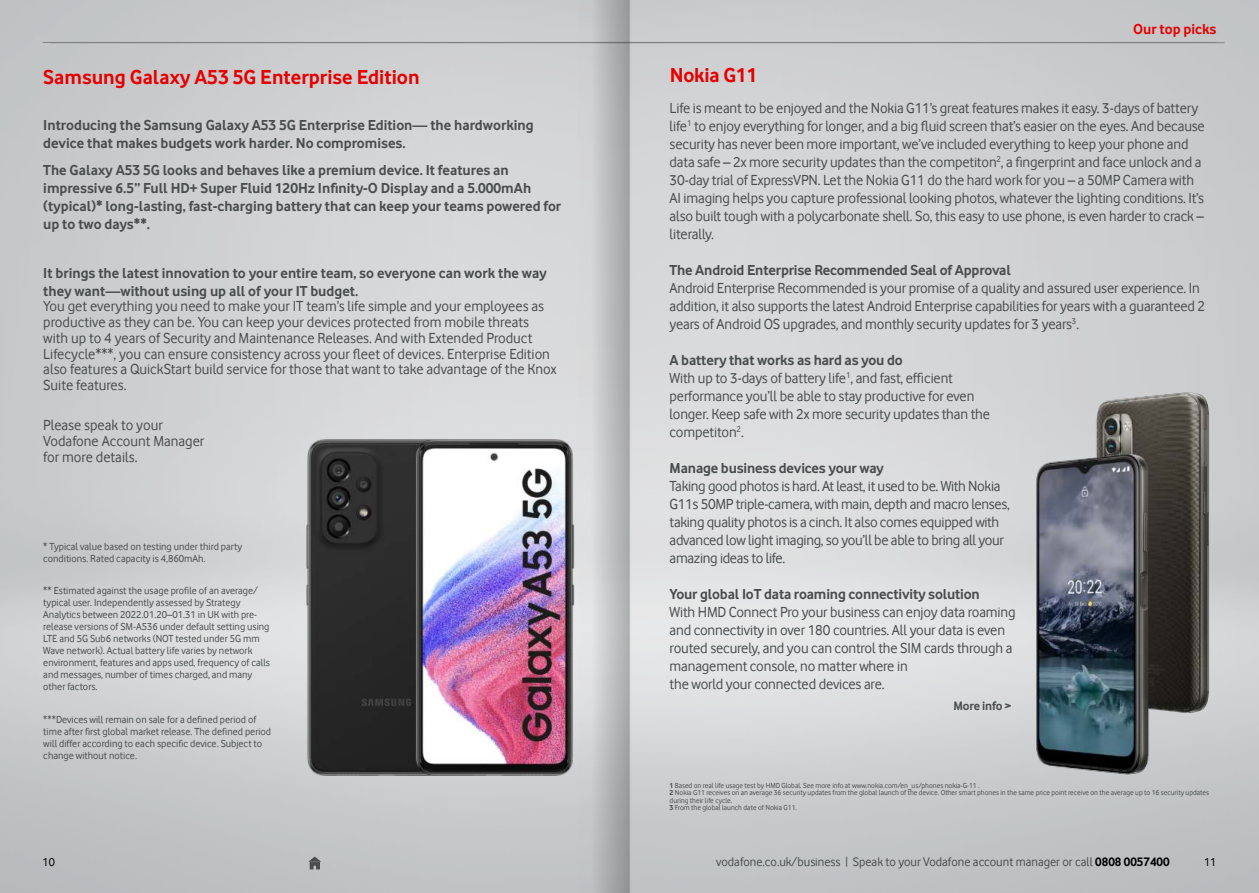
<style>
.page{position:relative;width:1259px;height:893px;background:#fff}
.page>*{position:absolute;margin:0;border:0;box-sizing:border-box;transform-origin:0 0}
.t1{font:700 21px "Vodafone Rg";color:#e60000}
.t2{font:15px/18px "Vodafone Rg";letter-spacing:-.01em;color:#494d4e}
.t3{font:700 15px/18px "Vodafone Rg";color:#494d4e}
.t4{font:700 15px "Vodafone Rg";color:#e60000}
.t5{font:12.75px "Vodafone Rg";color:#494d4e}
.t6{font:700 12.75px "Vodafone Rg";letter-spacing:-.01em;color:#494d4e}
.t7{font:12px "Vodafone Rg";color:#000}
.t8{font:10.5px/12px "Vodafone Rg";color:#494d4e}
.t9{font:7.5px/7.5px "Vodafone Rg";color:#494d4e}
.s1{font-weight:700}
.s2{font-weight:700;color:#000}
</style>
<div class="page">
<hr style="left:43px;top:42px;width:1173px;height:1px;background:#808284">
<hr style="left:51px;top:42px;width:1173px;height:1px;background:#808284">
<img style="left:276px;top:435px;width:301px;height:344px">
<img style="left:1023px;top:390px;width:195px;height:388px">
<svg style="left:308px;top:856px;width:13px;height:13px"></svg>
<img style="left:578px;top:0;width:52px;height:893px">
<h1 class="t1" style="left:43px;top:68px;width:378px">Samsung Galaxy A53 5G Enterprise Edition</h1>
<p class="t3" style="left:43px;top:117px;width:492px">Introducing the Samsung Galaxy A53 5G Enterprise Edition— the hardworking device that makes budgets work harder. No compromises.</p>
<p class="t3" style="left:43px;top:162px;width:519px">The Galaxy A53 5G looks and behaves like a premium device. It features an impressive 6.5” Full HD+ Super Fluid 120Hz Infinity-O Display and a 5.000mAh (typical)* long-lasting, fast-charging battery that can keep your teams powered for up to two days**.</p>
<p class="t3" style="left:43px;top:264px;width:505px">It brings the latest innovation to your entire team, so everyone can work the way they want—without using up all of your IT budget.</p>
<p class="t2" style="left:43px;top:299px;width:515px;line-height:15.8px">You get everything you need to make your IT team’s life simple and your employees as productive as they can be. You can keep your devices protected from mobile threats with up to 4 years of Security and Maintenance Releases. And with Extended Product Lifecycle***, you can ensure consistency across your fleet of devices. Enterprise Edition also features a QuickStart build service for those that want to take advantage of the Knox Suite features.</p>
<p class="t2" style="left:43px;top:418px;width:163px;line-height:15.8px">Please speak to your<br>Vodafone Account Manager for more details.</p>
<p class="t8" style="left:43px;top:541px;width:200px">* Typical value based on testing under third party conditions. Rated capacity is 4,860mAh.</p>
<p class="t8" style="left:43px;top:585px;width:228px">** Estimated against the usage profile of an average/ typical user. Independently assessed by Strategy Analytics between 2022.01.20–01.31 in UK with pre&shy;release versions of SM-A536 under default setting using LTE and 5G Sub6 networks (NOT tested under 5G mm Wave network). Actual battery life varies by network environment, features and apps used, frequency of calls and messages, number of times charged, and many other factors.</p>
<p class="t8" style="left:43px;top:713px;width:229px">***Devices will remain on sale for a defined period of time after first global market release. The defined period will differ according to each specific device. Subject to change without notice.</p>
<h1 class="t1" style="left:670px;top:66px;width:89px">Nokia G11</h1>
<p class="t4" style="left:1133px;top:22px;width:85px">Our top picks</p>
<p class="t2" style="left:669px;top:100px;width:537px">Life is meant to be enjoyed and the Nokia G11’s great features makes it easy. 3-days of battery life<sup>1</sup> to enjoy everything for longer, and a big fluid screen that’s easier on the eyes. And because security has never been more important, we’ve included everything to keep your phone and data safe – 2x more security updates than the competiton<sup>2</sup>, a fingerprint and face unlock and a 30-day trial of ExpressVPN. Let the Nokia G11 do the hard work for you – a 50MP Camera with AI imaging helps you capture professional looking photos, whatever the lighting conditions. It’s also built tough with a polycarbonate shell. So, this easy to use phone, is even harder to crack – literally.</p>
<p class="t3" style="left:669px;top:261px;width:343px">The Android Enterprise Recommended Seal of Approval</p>
<p class="t2" style="left:669px;top:280px;width:537px">Android Enterprise Recommended is your promise of a quality and assured user experience. In addition, it also supports the latest Android Enterprise capabilities for years with a guaranteed 2 years of Android OS upgrades, and monthly security updates for 3 years<sup>3</sup>.</p>
<p class="t2" style="left:669px;top:352px;width:322px"><span class="s1">A battery that works as hard as you do<br></span>With up to 3-days of battery life<sup>1</sup>, and fast, efficient performance you’ll be able to stay productive for even longer. Keep safe with 2x more security updates than the competiton<sup>2</sup>.</p>
<p class="t3" style="left:669px;top:459px;width:216px">Manage business devices your way</p>
<p class="t2" style="left:669px;top:478px;width:342px">Taking good photos is hard. At least, it used to be. With Nokia G11s 50MP triple-camera, with main, depth and macro lenses, taking quality photos is a cinch. It also comes equipped with advanced low light imaging, so you’ll be able to bring all your amazing ideas to life.</p>
<p class="t3" style="left:669px;top:585px;width:312px">Your global IoT data roaming connectivity solution</p>
<p class="t2" style="left:669px;top:604px;width:347px">With HMD Connect Pro your business can enjoy data roaming and connectivity in over 180 countries. All your data is even routed securely, and you can control the SIM cards through a management console, no matter where in<br>the world your connected devices are.</p>
<p class="t6" style="left:953px;top:700px;width:59px">More info &gt;</p>
<p class="t9" style="left:669px;top:782px;width:541px"><span class="s1">1</span> Based on real life usage test by HMD Global. See more info at www.nokia.com/en_us/phones nokia-G-11 .<br><span class="s1">2</span> Nokia G11 receives on an average 36 security updates from the global launch of the device. Other smart phones in the same price point receive on the average up to 16 security updates during their life cycle.<br><span class="s1">3</span> From the global launch date of Nokia G11.</p>
<p class="t7" style="left:43px;top:857px;width:14px">10</p>
<p class="t5" style="left:716px;top:857px;width:455px">vodafone.co.uk/business | Speak to your Vodafone account manager or call <span class="s2">0808 0057400</span></p>
<p class="t7" style="left:1204px;top:857px;width:14px">11</p>
</div>
